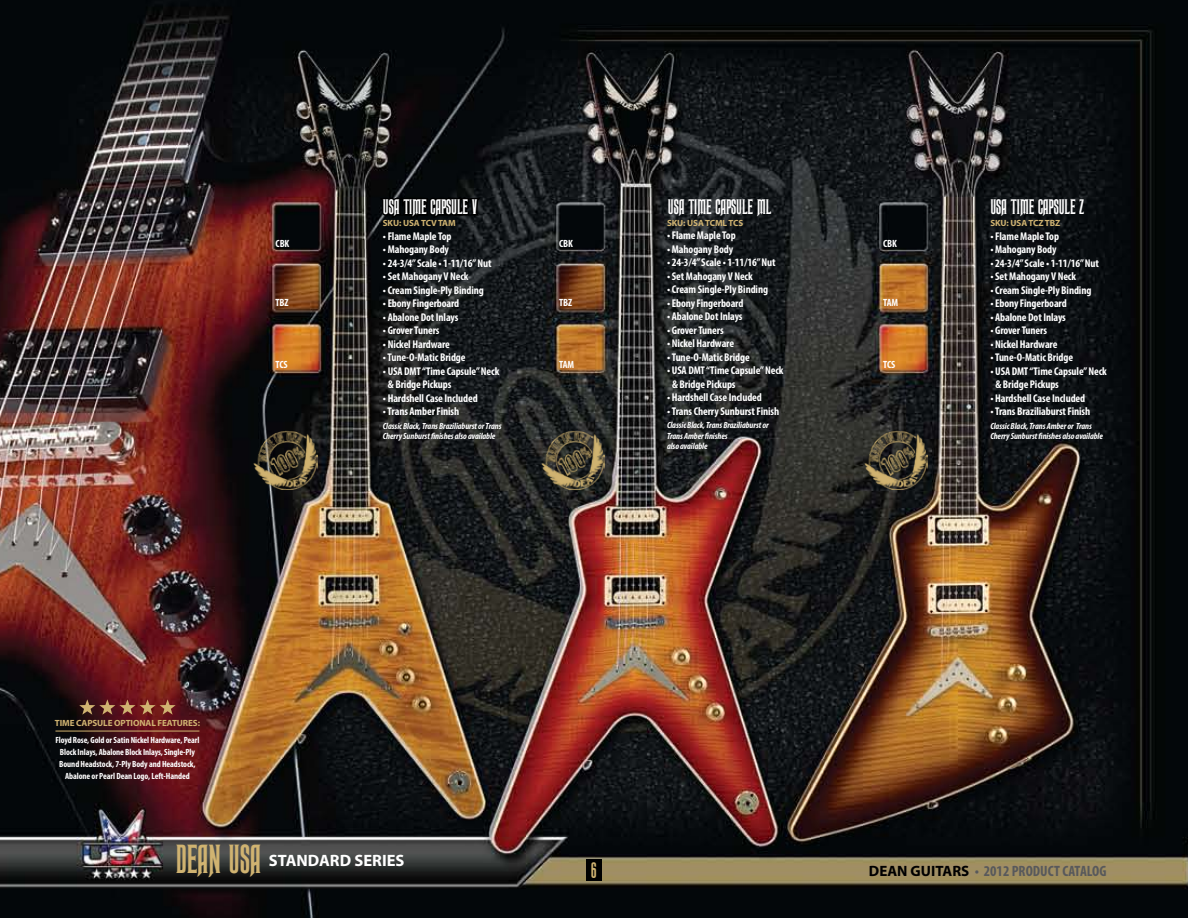
<style>
.page{position:relative;width:1188px;height:918px;background:#fff}
.page>*{position:absolute;margin:0;border:0;box-sizing:border-box;transform-origin:0 0}
.t1{font:40.5px "Ravenscroft";color:#d0b371}
.t2{font:22.5px "Ravenscroft";color:#d0b371}
.t3{font:21px "Ravenscroft";letter-spacing:-.005em;color:#fff}
.t4{font:700 16.5px "Myriad Pro";color:#fff}
.t5{font:700 condensed 15px "Myriad Pro";color:#58595b}
.t6{font:700 condensed 11.25px/13.5px "Myriad Pro";letter-spacing:-.01em;color:#fff}
.t7{font:700 condensed 10.5px "Myriad Pro";letter-spacing:-.01em;color:#fff}
.t8{font:italic 700 condensed 9px/10.5px "Myriad Pro";letter-spacing:-.01em;color:#fff}
.t9{font:700 condensed 9px/12px "Myriad Pro";letter-spacing:-.01em;color:#fff;text-align:center}
.t10{font:700 9px "Myriad Pro";letter-spacing:-.01em;color:#d0b371}
.s1{font-stretch:normal;color:#000}
</style>
<div class="page">
<img style="left:0;top:0;width:1188px;height:918px">
<div style="left:586px;top:860px;width:16px;height:21px;background:#000"></div>
<svg style="left:376px;top:100px;width:108px;height:209px;background:#101315"></svg>
<img style="left:254px;top:430px;width:63px;height:59px">
<img style="left:541px;top:430px;width:63px;height:59px">
<img style="left:864px;top:430px;width:64px;height:59px">
<svg style="left:79px;top:699px;width:97px;height:16px;background:#7b3d30"></svg>
<hr style="left:55px;top:731px;width:144px;height:1px;background:#d0b371">
<h3 class="t3" style="left:383px;top:193px;width:96px">USA TIME CAPSULE V</h3>
<h3 class="t3" style="left:668px;top:193px;width:105px">USA TIME CAPSULE ML</h3>
<h3 class="t3" style="left:990px;top:193px;width:96px">USA TIME CAPSULE Z</h3>
<p class="t7" style="left:276px;top:237px;width:15px">CBK</p>
<p class="t7" style="left:276px;top:296px;width:15px">TBZ</p>
<p class="t7" style="left:276px;top:357px;width:14px">TCS</p>
<p class="t10" style="left:383px;top:217px;width:74px">SKU: USA TCV TAM</p>
<p class="t6" style="left:383px;top:229px;width:70px">• Flame Maple Top</p>
<p class="t6" style="left:383px;top:243px;width:68px">• Mahogany Body</p>
<p class="t6" style="left:383px;top:256px;width:110px">• 24-3/4” Scale • 1-11/16” Nut</p>
<p class="t6" style="left:383px;top:270px;width:87px">• Set Mahogany V Neck</p>
<p class="t6" style="left:383px;top:283px;width:103px">• Cream Single-Ply Binding</p>
<p class="t6" style="left:383px;top:297px;width:78px">• Ebony Fingerboard</p>
<p class="t6" style="left:383px;top:310px;width:77px">• Abalone Dot Inlays</p>
<p class="t6" style="left:383px;top:324px;width:58px">• Grover Tuners</p>
<p class="t6" style="left:383px;top:337px;width:69px">• Nickel Hardware</p>
<p class="t6" style="left:383px;top:351px;width:84px">• Tune-O-Matic Bridge</p>
<p class="t6" style="left:388px;top:364px;width:113px;text-indent:-5px">• USA DMT “Time Capsule” Neck &amp; Bridge Pickups</p>
<p class="t6" style="left:383px;top:391px;width:96px">• Hardshell Case Included</p>
<p class="t6" style="left:383px;top:405px;width:78px">• Trans Amber Finish</p>
<p class="t8" style="left:383px;top:420px;width:120px">Classic Black, Trans Braziliaburst or Trans<br>Cherry Sunburst finishes also available</p>
<p class="t7" style="left:559px;top:237px;width:15px">CBK</p>
<p class="t7" style="left:559px;top:296px;width:15px">TBZ</p>
<p class="t7" style="left:559px;top:357px;width:17px">TAM</p>
<p class="t10" style="left:667px;top:217px;width:78px">SKU: USA TCML TCS</p>
<p class="t6" style="left:667px;top:229px;width:70px">• Flame Maple Top</p>
<p class="t6" style="left:667px;top:242px;width:68px">• Mahogany Body</p>
<p class="t6" style="left:667px;top:256px;width:110px">• 24-3/4” Scale • 1-11/16” Nut</p>
<p class="t6" style="left:667px;top:269px;width:87px">• Set Mahogany V Neck</p>
<p class="t6" style="left:667px;top:283px;width:103px">• Cream Single-Ply Binding</p>
<p class="t6" style="left:667px;top:296px;width:78px">• Ebony Fingerboard</p>
<p class="t6" style="left:667px;top:310px;width:77px">• Abalone Dot Inlays</p>
<p class="t6" style="left:667px;top:323px;width:58px">• Grover Tuners</p>
<p class="t6" style="left:667px;top:337px;width:69px">• Nickel Hardware</p>
<p class="t6" style="left:667px;top:350px;width:84px">• Tune-O-Matic Bridge</p>
<p class="t6" style="left:672px;top:364px;width:113px;text-indent:-5px">• USA DMT “Time Capsule” Neck &amp; Bridge Pickups</p>
<p class="t6" style="left:667px;top:391px;width:96px">• Hardshell Case Included</p>
<p class="t6" style="left:667px;top:404px;width:114px">• Trans Cherry Sunburst Finish</p>
<p class="t8" style="left:667px;top:420px;width:103px">Classic Black, Trans Braziliaburst or<br>Trans Amber finishes<br>also available</p>
<p class="t7" style="left:883px;top:237px;width:15px">CBK</p>
<p class="t7" style="left:883px;top:296px;width:17px">TAM</p>
<p class="t7" style="left:883px;top:357px;width:14px">TCS</p>
<p class="t10" style="left:990px;top:217px;width:71px">SKU: USA TCZ TBZ</p>
<p class="t6" style="left:990px;top:229px;width:70px">• Flame Maple Top</p>
<p class="t6" style="left:990px;top:243px;width:68px">• Mahogany Body</p>
<p class="t6" style="left:990px;top:256px;width:110px">• 24-3/4” Scale • 1-11/16” Nut</p>
<p class="t6" style="left:990px;top:270px;width:87px">• Set Mahogany V Neck</p>
<p class="t6" style="left:990px;top:283px;width:103px">• Cream Single-Ply Binding</p>
<p class="t6" style="left:990px;top:297px;width:78px">• Ebony Fingerboard</p>
<p class="t6" style="left:990px;top:310px;width:77px">• Abalone Dot Inlays</p>
<p class="t6" style="left:990px;top:324px;width:58px">• Grover Tuners</p>
<p class="t6" style="left:990px;top:337px;width:69px">• Nickel Hardware</p>
<p class="t6" style="left:990px;top:351px;width:84px">• Tune-O-Matic Bridge</p>
<p class="t6" style="left:995px;top:364px;width:113px;text-indent:-5px">• USA DMT “Time Capsule” Neck &amp; Bridge Pickups</p>
<p class="t6" style="left:990px;top:391px;width:96px">• Hardshell Case Included</p>
<p class="t6" style="left:990px;top:405px;width:101px">• Trans Braziliaburst Finish</p>
<p class="t8" style="left:990px;top:420px;width:114px">Classic Black, Trans Amber or Trans<br>Cherry Sunburst finishes also available</p>
<p class="t10" style="left:55px;top:717px;width:147px">TIME CAPSULE OPTIONAL FEATURES:</p>
<p class="t9" style="left:55px;top:734px;width:146px">Floyd Rose, Gold or Satin Nickel Hardware, Pearl Block Inlays, Abalone Block Inlays, Single-Ply Bound Headstock, 7-Ply Body and Headstock, Abalone or Pearl Dean Logo, Left-Handed</p>
<h1 class="t1" style="left:176px;top:833px;width:87px">DEAN USA</h1>
<h3 class="t4" style="left:269px;top:850px;width:137px">STANDARD SERIES</h3>
<h2 class="t2" style="left:591px;top:856px;width:7px">6</h2>
<h3 class="t5" style="left:869px;top:862px;width:239px"><span class="s1">DEAN GUITARS</span> • 2012 PRODUCT CATALOG</h3>
</div>
